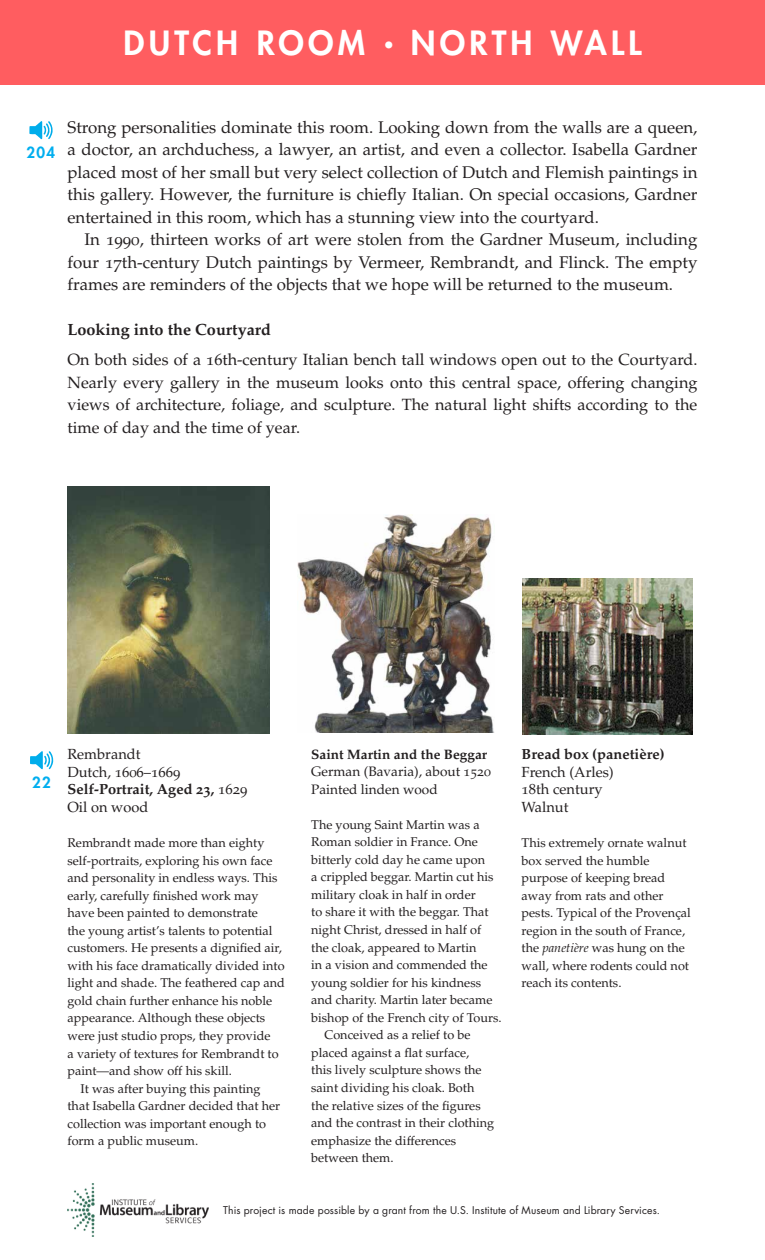
<style>
.page{position:relative;width:765px;height:1260px;background:#fff}
.page>*{position:absolute;margin:0;border:0;box-sizing:border-box;transform-origin:0 0}
.t1{font:800 32.5px "Futura Std";letter-spacing:.13em;color:#fff}
.t2{font:16.88px/22.5px "Palatino LT Std";color:#231f20;text-align:justify}
.t3{font:16.25px/22.5px "Palatino LT Std";color:#231f20;text-align:justify}
.t4{font:700 16.25px "Palatino LT Std";color:#231f20}
.t5{font:800 15px "Futura Std";color:#00aeef}
.t6{font:14.62px "Palatino LT Std";color:#231f20}
.t7{font:700 14.62px "Palatino LT Std";color:#231f20}
.t8{font:13.62px "Palatino LT Std";color:#231f20}
.t9{font:700 13.62px "Palatino LT Std";color:#231f20}
.t10{font:12.62px/17.5px "Palatino LT Std";color:#231f20}
.t11{font:10.38px "Futura Std";letter-spacing:.015em;color:#231f20}
.s1{font-size:18.75px}
.s2{font-weight:400}
.s3{font-style:italic}
</style>
<div class="page">
<div style="left:0;top:0;width:765px;height:85px;background:#ff5d60"></div>
<img style="left:68px;top:487px;width:201px;height:247px">
<img style="left:297px;top:515px;width:197px;height:217px">
<img style="left:522px;top:579px;width:171px;height:155px">
<img style="left:29px;top:121px;width:24px;height:18px">
<img style="left:30px;top:751px;width:23px;height:18px">
<img style="left:68px;top:1184px;width:141px;height:52px">
<p class="t1" style="left:124px;top:23px;width:519px">DUTCH ROOM <span class="s1">•</span> NORTH WALL</p>
<p class="t5" style="left:26px;top:142px;width:30px">204</p>
<p class="t2" style="left:68px;top:116px;width:632px">Strong personalities dominate this room. Looking down from the walls are a queen, a doctor, an archduchess, a lawyer, an artist, and even a collector. Isabella Gardner placed most of her small but very select collection of Dutch and Flemish paintings in this gallery. However, the furniture is chiefly Italian. On special occasions, Gardner entertained in this room, which has a stunning view into the courtyard.</p>
<p class="t2" style="left:68px;top:228px;width:631px;text-indent:17px">In 1990, thirteen works of art were stolen from the Gardner Museum, including four 17th-century Dutch paintings by Vermeer, Rembrandt, and Flinck. The empty frames are reminders of the objects that we hope will be returned to the museum.</p>
<p class="t4" style="left:68px;top:320px;width:205px">Looking into the Courtyard</p>
<p class="t3" style="left:68px;top:349px;width:632px">On both sides of a 16th-century Italian bench tall windows open out to the Courtyard.<br>Nearly every gallery in the museum looks onto this central space, offering changing views of architecture, foliage, and sculpture. The natural light shifts according to the time of day and the time of year.</p>
<p class="t5" style="left:32px;top:773px;width:20px">22</p>
<p class="t6" style="left:68px;top:746px;width:75px">Rembrandt</p>
<p class="t6" style="left:68px;top:763px;width:115px">Dutch, 1606–1669</p>
<p class="t7" style="left:68px;top:781px;width:181px">Self-Portrait, Aged 23, <span class="s2">1629</span></p>
<p class="t6" style="left:68px;top:798px;width:82px">Oil on wood</p>
<p class="t10" style="left:68px;top:834px;width:219px">Rembrandt made more than eighty self-portraits, exploring his own face and personality in endless ways. This early, carefully finished work may have been painted to demonstrate<br>the young artist’s talents to potential customers. He presents a dignified air, with his face dramatically divided into light and shade. The feathered cap and gold chain further enhance his noble appearance. Although these objects were just studio props, they provide<br>a variety of textures for Rembrandt to paint—and show off his skill.</p>
<p class="t10" style="left:68px;top:1080px;width:214px;text-indent:13px">It was after buying this painting that Isabella Gardner decided that her collection was important enough to form a public museum.</p>
<p class="t9" style="left:311px;top:746px;width:177px">Saint Martin and the Beggar</p>
<p class="t8" style="left:311px;top:763px;width:181px">German (Bavaria), about 1520</p>
<p class="t8" style="left:311px;top:781px;width:128px">Painted linden wood</p>
<p class="t10" style="left:311px;top:816px;width:192px">The young Saint Martin was a<br>Roman soldier in France. One bitterly cold day he came upon<br>a crippled beggar. Martin cut his military cloak in half in order<br>to share it with the beggar. That night Christ, dressed in half of the cloak, appeared to Martin<br>in a vision and commended the young soldier for his kindness and charity. Martin later became bishop of the French city of Tours.</p>
<p class="t10" style="left:311px;top:1026px;width:184px;text-indent:13px">Conceived as a relief to be placed against a flat surface,<br>this lively sculpture shows the saint dividing his cloak. Both the relative sizes of the figures and the contrast in their clothing emphasize the differences between them.</p>
<p class="t7" style="left:522px;top:746px;width:144px">Bread box (panetière)</p>
<p class="t6" style="left:522px;top:763px;width:94px">French (Arles)</p>
<p class="t6" style="left:522px;top:781px;width:83px">18th century</p>
<p class="t6" style="left:522px;top:798px;width:48px">Walnut</p>
<p class="t10" style="left:522px;top:834px;width:171px">This extremely ornate walnut box served the humble purpose of keeping bread away from rats and other pests. Typical of the Provençal region in the south of France, the <span class="s3">panetière</span> was hung on the wall, where rodents could not reach its contents.</p>
<p class="t11" style="left:223px;top:1203px;width:438px">This project is made possible by a grant from the U.S. Institute of Museum and Library Services.</p>
</div>
